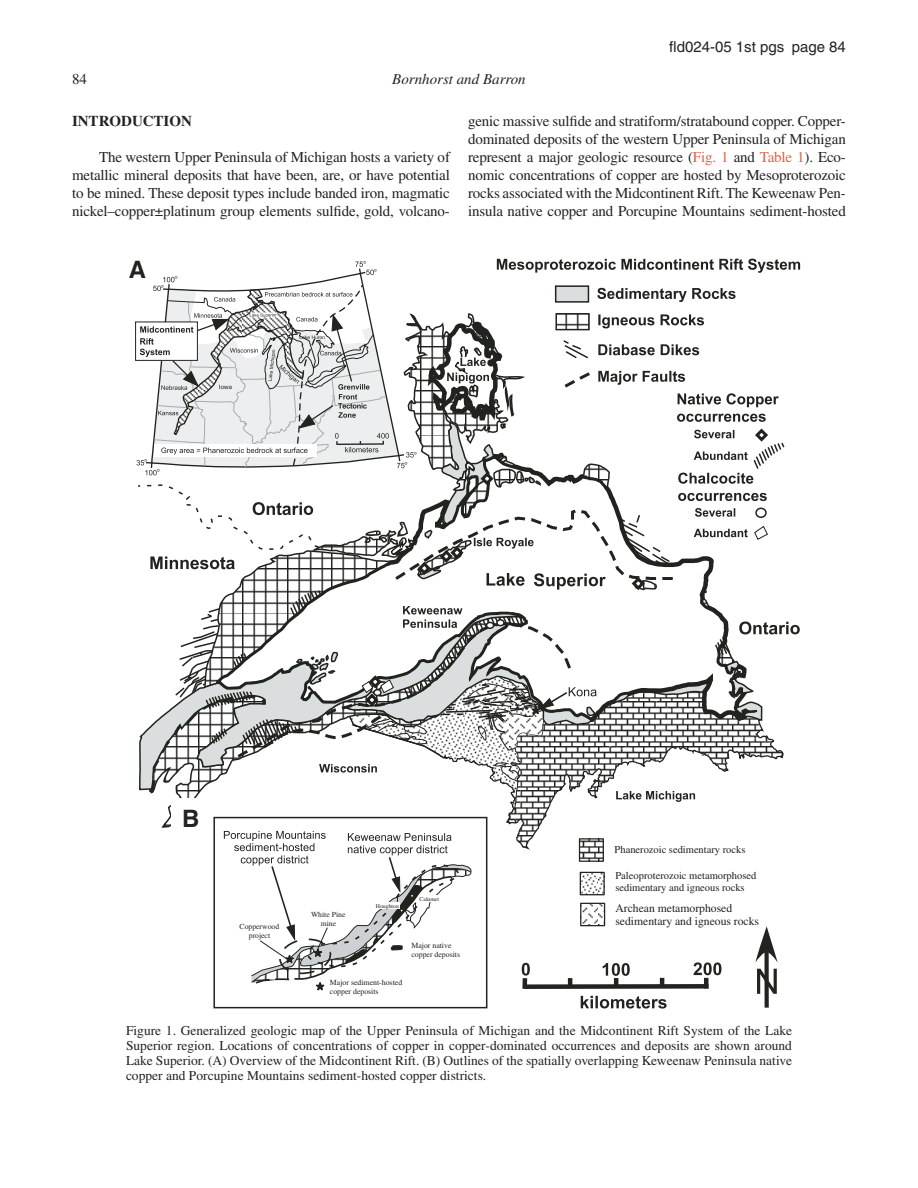
<style>
.page{position:relative;width:918px;height:1188px;background:#fff}
.page>*{position:absolute;margin:0;border:0;box-sizing:border-box;transform-origin:0 0}
.t1{font:700 24px "Helvetica";color:#20231e}
.t2{font:15px/18px "Times";letter-spacing:-.01em;color:#20231e;text-align:justify}
.t3{font:15px "Helvetica";color:#20231e}
.t4{font:italic 15px "Times";color:#20231e}
.t5{font:700 15px "Times";color:#20231e}
.t6{font:13.5px/15px "Times";color:#20231e;text-align:justify}
.t7{font:11.7px/13.4px "Times";color:#20231e}
.t8{font:10.5px/12px "Times";color:#20231e}
.t9{font:8.4px "Helvetica";color:#20231e}
.t10{font:7.8px/8.9px "Times";color:#20231e}
.t11{font:7.65px/8.7px "Times";color:#20231e;text-align:center}
.t12{font:5.7px "Times";color:#20231e}
.s1{color:#e06344}
</style>
<div class="page">
<div style="left:213px;top:817px;width:274px;height:191px;border:2px solid #20231e"></div>
<svg style="left:224px;top:831px;width:248px;height:160px"></svg>
<svg style="left:332px;top:810px;width:247px;height:42px"></svg>
<img style="left:582px;top:874px;width:17px;height:19px">
<img style="left:599px;top:880px;width:4px;height:13px">
<div style="left:580px;top:872px;width:25px;height:23px;border:1px solid #20231e"></div>
<img style="left:581px;top:840px;width:21px;height:20px">
<div style="left:579px;top:838px;width:25px;height:24px;border:1px solid #20231e"></div>
<img style="left:582px;top:905px;width:21px;height:19px">
<div style="left:580px;top:903px;width:25px;height:23px;border:1px solid #20231e"></div>
<svg style="left:161px;top:810px;width:366px;height:19px"></svg>
<div style="left:522px;top:978px;width:5px;height:11px;background:#20231e"></div>
<svg style="left:660px;top:978px;width:4px;height:6px"></svg>
<svg style="left:568px;top:978px;width:4px;height:6px"></svg>
<div style="left:524px;top:984px;width:184px;height:5px;background:#20231e"></div>
<svg style="left:522px;top:963px;width:8px;height:13px"></svg>
<svg style="left:603px;top:963px;width:27px;height:22px"></svg>
<svg style="left:693px;top:962px;width:28px;height:13px"></svg>
<svg style="left:581px;top:996px;width:86px;height:13px"></svg>
<div style="left:704px;top:978px;width:5px;height:10px;background:#20231e"></div>
<svg style="left:765px;top:963px;width:4px;height:45px"></svg>
<svg style="left:756px;top:926px;width:22px;height:37px"></svg>
<svg style="left:757px;top:969px;width:20px;height:25px"></svg>
<svg style="left:136px;top:259px;width:664px;height:551px"></svg>
<div style="left:171px;top:798px;width:35px;height:38px;background:#fff"></div>
<p class="t2" style="left:72px;top:71px;width:16px">84</p>
<p class="t4" style="left:392px;top:73px;width:135px">Bornhorst and Barron</p>
<p class="t3" style="left:669px;top:41px;width:178px">fld024-05 1st pgs page 84</p>
<p class="t5" style="left:72px;top:116px;width:121px">INTRODUCTION</p>
<p class="t2" style="left:72px;top:149px;width:380px;text-indent:27px">The western Upper Peninsula of Michigan hosts a variety of metallic mineral deposits that have been, are, or have potential to be mined. These deposit types include banded iron, magmatic nickel–copper±platinum group elements sulfide, gold, volcano-</p>
<h1 class="t1" style="left:129px;top:260px;width:19px">A</h1>
<p class="t9" style="left:161px;top:285px;width:5px">°</p>
<p class="t9" style="left:174px;top:276px;width:5px">°</p>
<p class="t9" style="left:363px;top:261px;width:5px">°</p>
<p class="t9" style="left:374px;top:269px;width:5px">°</p>
<p class="t2" style="left:468px;top:113px;width:380px">genic massive sulfide and stratiform/stratabound copper. Copper&shy;dominated deposits of the western Upper Peninsula of Michigan represent a major geologic resource (<span class="s1">Fig. 1</span> and <span class="s1">Table 1</span>). Eco&shy;nomic concentrations of copper are hosted by Mesoproterozoic rocks associated with the Midcontinent Rift. The Keweenaw Pen&shy;insula native copper and Porcupine Mountains sediment-hosted</p>
<p class="t9" style="left:144px;top:459px;width:5px">°</p>
<p class="t9" style="left:157px;top:469px;width:5px">°</p>
<p class="t9" style="left:414px;top:452px;width:5px">°</p>
<p class="t9" style="left:404px;top:462px;width:5px">°</p>
<h1 class="t1" style="left:182px;top:810px;width:19px">B</h1>
<p class="t11" style="left:240px;top:923px;width:41px">Copperwood project</p>
<p class="t11" style="left:311px;top:911px;width:36px">White Pine mine</p>
<p class="t12" style="left:376px;top:904px;width:24px">Houghton</p>
<p class="t10" style="left:330px;top:979px;width:74px">Major sediment-hosted copper deposits</p>
<p class="t12" style="left:420px;top:897px;width:21px">Calumet</p>
<p class="t10" style="left:411px;top:941px;width:50px">Major native copper deposits</p>
<p class="t8" style="left:615px;top:845px;width:132px">Phanerozoic sedimentary rocks</p>
<p class="t8" style="left:615px;top:870px;width:143px">Paleoproterozoic metamorphosed sedimentary and igneous rocks</p>
<p class="t7" style="left:615px;top:902px;width:145px">Archean metamorphosed sedimentary and igneous rocks</p>
<p class="t6" style="left:126px;top:1024px;width:668px">Figure 1. Generalized geologic map of the Upper Peninsula of Michigan and the Midcontinent Rift System of the Lake Superior region. Locations of concentrations of copper in copper-dominated occurrences and deposits are shown around Lake Superior. (A) Overview of the Midcontinent Rift. (B) Outlines of the spatially overlapping Keweenaw Peninsula native copper and Porcupine Mountains sediment-hosted copper districts.</p>
</div>
